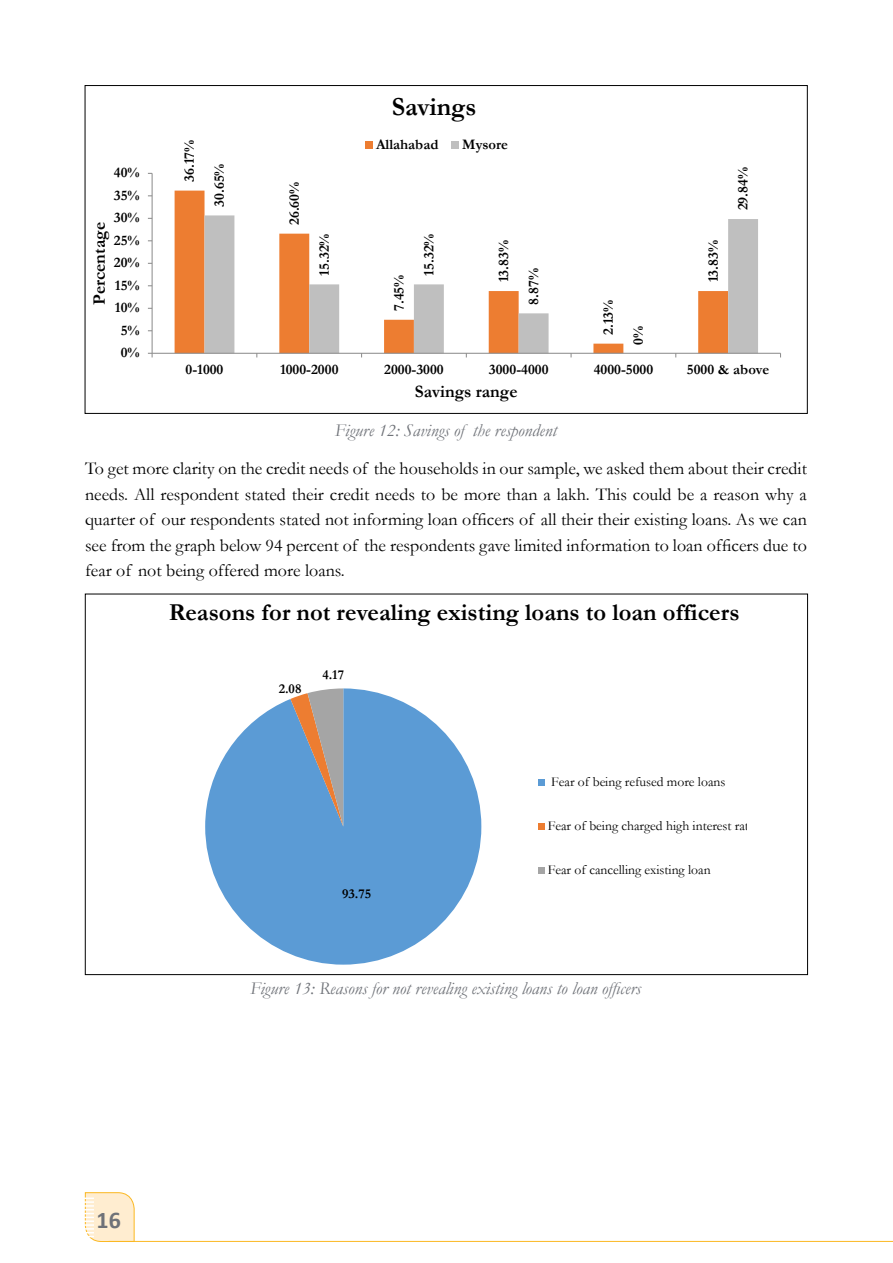
<style>
.page{position:relative;width:893px;height:1263px;background:#fff}
.page>*{position:absolute;margin:0;border:0;box-sizing:border-box;transform-origin:0 0}
.t1{font:700 26.25px "Garamond";color:#000}
.t2{font:700 24.45px "Garamond";color:#000}
.t3{font:700 24px "Calibri";color:#6f7278}
.t4{font:18px/25.5px "Garamond";color:#000;text-align:justify}
.t5{font:italic 18px "Garamond";color:#6f7278}
.t6{font:700 17.55px "Garamond";color:#000}
.t7{font:700 14.7px "Garamond";color:#000}
.t8{font:700 14.55px "Garamond";color:#000}
.t9{font:13.65px "Garamond";color:#000}
.t10{font:700 13.65px "Garamond";color:#000}
</style>
<div class="page">
<svg style="left:85px;top:1192px;width:50px;height:50px;background:#feebc8"></svg>
<hr style="left:0;top:1197px;width:94px;height:2px;background:#fff">
<hr style="left:0;top:1201px;width:94px;height:2px;background:#fff">
<hr style="left:0;top:1205px;width:94px;height:2px;background:#fff">
<hr style="left:0;top:1209px;width:94px;height:1px;background:#fff">
<hr style="left:0;top:1213px;width:94px;height:1px;background:#fff">
<hr style="left:0;top:1217px;width:94px;height:1px;background:#fff">
<hr style="left:0;top:1220px;width:94px;height:2px;background:#fff">
<hr style="left:0;top:1224px;width:94px;height:2px;background:#fff">
<hr style="left:0;top:1228px;width:94px;height:1px;background:#fff">
<hr style="left:0;top:1232px;width:94px;height:1px;background:#fff">
<hr style="left:0;top:1236px;width:94px;height:1px;background:#fff">
<hr style="left:109px;top:1241px;width:784px;height:1px;background:#fbb822">
<div style="left:175px;top:191px;width:30px;height:162px;background:#ed7d31"></div>
<svg style="left:205px;top:215px;width:553px;height:138px"></svg>
<hr style="left:152px;top:173px;width:1px;height:180px;background:#898989">
<hr style="left:152px;top:353px;width:628px;height:1px;background:#898989">
<div style="left:365px;top:141px;width:8px;height:7px;background:#ed7d31"></div>
<div style="left:452px;top:141px;width:7px;height:7px;background:#bfbfbf"></div>
<svg style="left:205px;top:688px;width:340px;height:277px"></svg>
<p class="t8" style="left:114px;top:163px;width:27px">40%</p>
<p class="t8" style="left:114px;top:185px;width:27px">35%</p>
<p class="t8" style="left:114px;top:208px;width:27px">30%</p>
<p class="t6" style="left:87px;top:305px;width:84px;rotate:-90deg">Percentage</p>
<p class="t8" style="left:114px;top:230px;width:27px">25%</p>
<p class="t8" style="left:114px;top:253px;width:27px">20%</p>
<p class="t8" style="left:115px;top:275px;width:26px">15%</p>
<p class="t8" style="left:115px;top:298px;width:26px">10%</p>
<p class="t7" style="left:121px;top:320px;width:21px">5%</p>
<p class="t8" style="left:121px;top:343px;width:20px">0%</p>
<p class="t8" style="left:179px;top:182px;width:44px;rotate:-90deg">36.17%</p>
<p class="t8" style="left:209px;top:207px;width:45px;rotate:-90deg">30.65%</p>
<p class="t8" style="left:284px;top:225px;width:45px;rotate:-90deg">26.60%</p>
<h1 class="t1" style="left:392px;top:88px;width:86px">Savings</h1>
<p class="t8" style="left:376px;top:134px;width:64px">Allahabad</p>
<p class="t8" style="left:462px;top:134px;width:47px">Mysore</p>
<p class="t8" style="left:314px;top:276px;width:44px;rotate:-90deg">15.32%</p>
<p class="t8" style="left:419px;top:276px;width:44px;rotate:-90deg">15.32%</p>
<p class="t8" style="left:389px;top:311px;width:38px;rotate:-90deg">7.45%</p>
<p class="t8" style="left:494px;top:282px;width:44px;rotate:-90deg">13.83%</p>
<p class="t8" style="left:524px;top:305px;width:38px;rotate:-90deg">8.87%</p>
<p class="t8" style="left:598px;top:335px;width:37px;rotate:-90deg">2.13%</p>
<p class="t8" style="left:628px;top:344px;width:20px;rotate:-90deg">0%</p>
<p class="t8" style="left:703px;top:282px;width:44px;rotate:-90deg">13.83%</p>
<p class="t8" style="left:733px;top:210px;width:45px;rotate:-90deg">29.84%</p>
<p class="t8" style="left:185px;top:360px;width:40px">0-1000</p>
<p class="t8" style="left:280px;top:360px;width:60px">1000-2000</p>
<p class="t8" style="left:384px;top:360px;width:61px">2000-3000</p>
<p class="t8" style="left:489px;top:360px;width:61px">3000-4000</p>
<p class="t8" style="left:594px;top:360px;width:61px">4000-5000</p>
<p class="t8" style="left:687px;top:360px;width:84px">5000 &amp; above</p>
<p class="t6" style="left:415px;top:380px;width:104px">Savings range</p>
<p class="t5" style="left:335px;top:418px;width:224px">Figure 12: Savings of the respondent</p>
<p class="t4" style="left:85px;top:455px;width:723px">To get more clarity on the credit needs of the households in our sample, we asked them about their credit needs. All respondent stated their credit needs to be more than a lakh. This could be a reason why a quarter of our respondents stated not informing loan officers of all their their existing loans. As we can see from the graph below 94 percent of the respondents gave limited information to loan officers due to fear of not being offered more loans.</p>
<h2 class="t2" style="left:169px;top:595px;width:573px">Reasons for not revealing existing loans to loan officers</h2>
<p class="t10" style="left:279px;top:679px;width:24px">2.08</p>
<p class="t10" style="left:322px;top:665px;width:23px">4.17</p>
<p class="t10" style="left:342px;top:885px;width:31px">93.75</p>
<p class="t9" style="left:551px;top:773px;width:176px">Fear of being refused more loans</p>
<p class="t9" style="left:548px;top:817px;width:208px">Fear of being charged high interest rate</p>
<p class="t9" style="left:548px;top:861px;width:164px">Fear of cancelling existing loan</p>
<h3 class="t3" style="left:96px;top:1203px;width:26px">16</h3>
<p class="t5" style="left:250px;top:976px;width:392px">Figure 13: Reasons for not revealing existing loans to loan officers</p>
</div>
